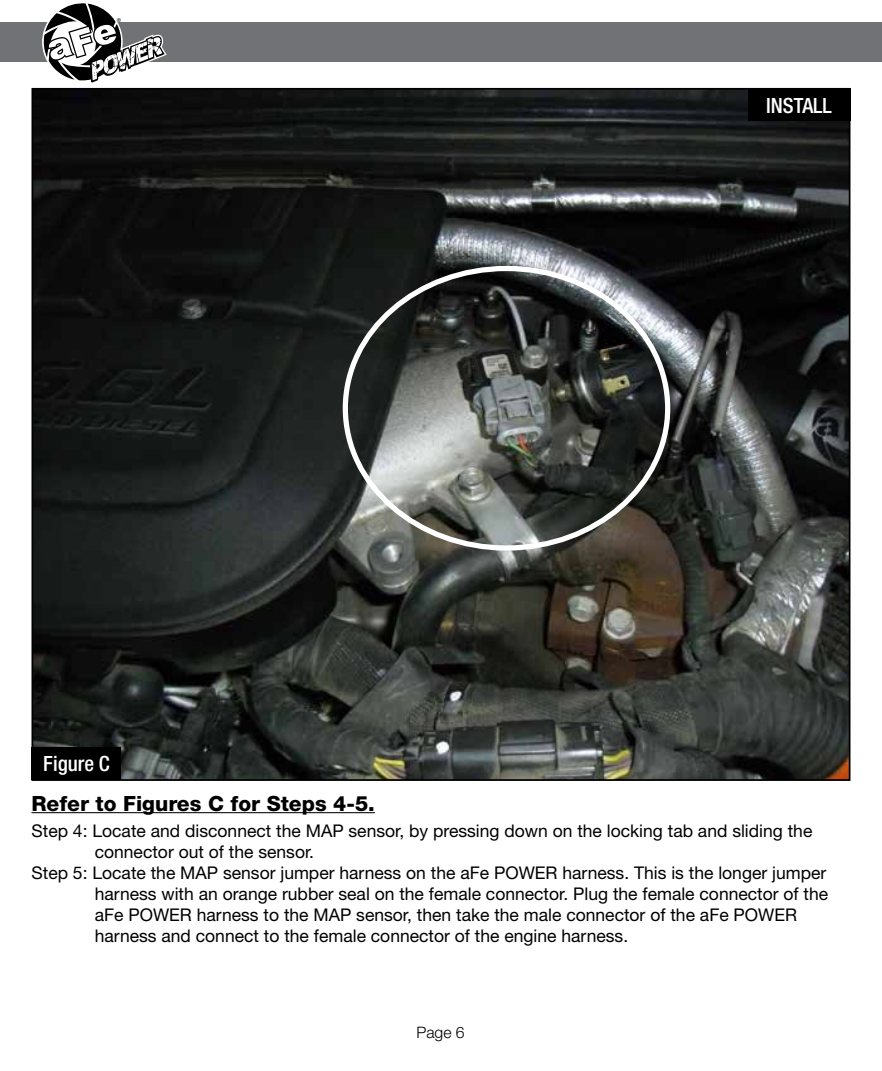
<style>
.page{position:relative;width:882px;height:1071px;background:#fff}
.page>*{position:absolute;margin:0;border:0;box-sizing:border-box;transform-origin:0 0}
.t1{font:800 21px "Helvetica Neue";color:#000}
.t2{font:500 condensed 21px "Helvetica Neue";color:#fff}
.t3{font:17.5px "Helvetica Neue";color:#000}
.t4{font:300 15.75px "Helvetica Neue";color:#000}
.t5{font:8.75px "Myriad";color:#000}
</style>
<div class="page">
<img style="left:35px;top:91px;width:812px;height:687px">
<div style="left:0;top:23px;width:882px;height:39px;background:#717275"></div>
<svg style="left:43px;top:3px;width:124px;height:80px"></svg>
<hr style="left:32px;top:812px;width:343px;height:1px;background:#000">
<div style="left:32px;top:747px;width:89px;height:33px;background:#000"></div>
<div style="left:748px;top:88px;width:102px;height:33px;background:#000"></div>
<p class="t5" style="left:117px;top:17px;width:6px">®</p>
<p class="t2" style="left:43px;top:751px;width:68px">Figure C</p>
<p class="t2" style="left:766px;top:93px;width:67px">INSTALL</p>
<p class="t1" style="left:32px;top:791px;width:345px">Refer to Figures C for Steps 4-5.</p>
<p class="t3" style="left:32px;top:820px;width:782px">Step 4: Locate and disconnect the MAP sensor, by pressing down on the locking tab and sliding the</p>
<p class="t3" style="left:95px;top:841px;width:221px">connector out of the sensor.</p>
<p class="t3" style="left:32px;top:862px;width:796px">Step 5: Locate the MAP sensor jumper harness on the aFe POWER harness. This is the longer jumper</p>
<p class="t3" style="left:95px;top:883px;width:735px">harness with an orange rubber seal on the female connector. Plug the female connector of the</p>
<p class="t3" style="left:95px;top:904px;width:704px">aFe POWER harness to the MAP sensor, then take the male connector of the aFe POWER</p>
<p class="t3" style="left:95px;top:925px;width:535px">harness and connect to the female connector of the engine harness.</p>
<p class="t4" style="left:416px;top:1023px;width:50px">Page 6</p>
</div>
